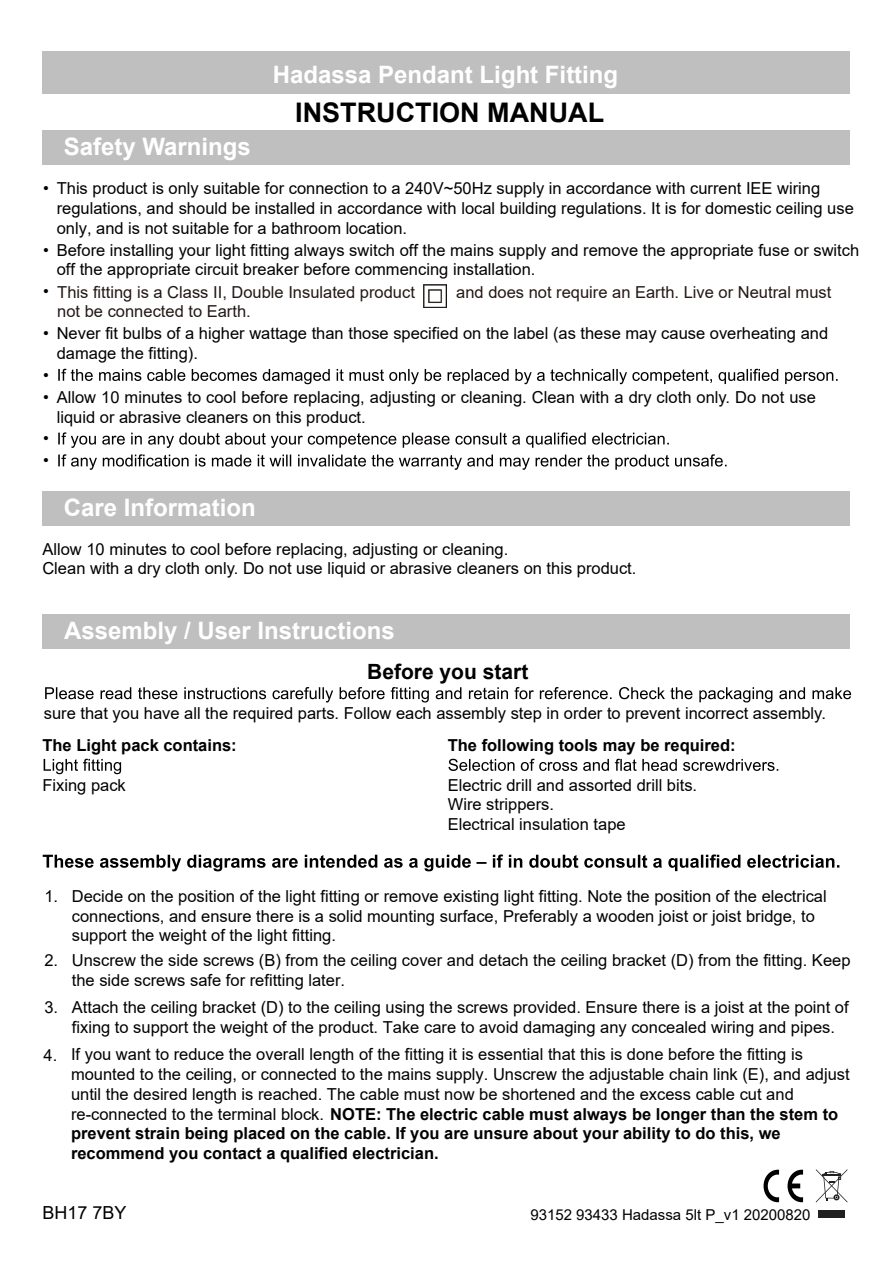
<style>
.page{position:relative;width:893px;height:1263px;background:#fff}
.page>*{position:absolute;margin:0;border:0;box-sizing:border-box;transform-origin:0 0}
.t1{font:700 27px "Arial";color:#000}
.t2{font:700 24px "Arial";color:#fff}
.t3{font:700 21px "Arial";color:#000}
.t4{font:18px "Arial";color:#000}
.t5{font:16.5px/19.8px "Arial";color:#040000}
.t6{font:16.5px/19.8px "Arial";color:#000}
.t7{font:16.5px "Arial";color:#231815}
.t8{font:700 16.5px "Arial";color:#000}
.t9{font:15px "Arial";color:#000}
.s1{font-weight:700}
</style>
<div class="page">
<div style="left:43px;top:51px;width:807px;height:43px;background:#bfbfbf"></div>
<div style="left:43px;top:131px;width:807px;height:34px;background:#bfbfbf"></div>
<div style="left:42px;top:615px;width:808px;height:34px;background:#bfbfbf"></div>
<svg style="left:45px;top:687px;width:806px;height:15px"></svg>
<svg style="left:44px;top:759px;width:77px;height:15px"></svg>
<svg style="left:448px;top:759px;width:330px;height:12px"></svg>
<svg style="left:43px;top:854px;width:796px;height:17px"></svg>
<div style="left:42px;top:492px;width:808px;height:34px;background:#bfbfbf"></div>
<svg style="left:763px;top:1170px;width:16px;height:32px"></svg>
<svg style="left:787px;top:1170px;width:16px;height:32px"></svg>
<svg style="left:816px;top:1169px;width:32px;height:33px"></svg>
<div style="left:819px;top:1210px;width:26px;height:8px;background:#221f20"></div>
<svg style="left:58px;top:369px;width:780px;height:15px"></svg>
<svg style="left:58px;top:432px;width:611px;height:16px"></svg>
<svg style="left:58px;top:454px;width:669px;height:16px"></svg>
<img style="left:424px;top:284px;width:22px;height:23px">
<h2 class="t2" style="left:273px;top:57px;width:347px">Hadassa Pendant Light Fitting</h2>
<h2 class="t2" style="left:64px;top:130px;width:189px">Safety Warnings</h2>
<h1 class="t1" style="left:295px;top:93px;width:310px">INSTRUCTION MANUAL</h1>
<p class="t5" style="left:57px;top:178px;width:799px;text-indent:-13px">• This product is only suitable for connection to a 240V~50Hz supply in accordance with current IEE wiring regulations, and should be installed in accordance with local building regulations. It is for domestic ceiling use only, and is not suitable for a bathroom location.</p>
<p class="t5" style="left:57px;top:240px;width:804px">Before installing your light fitting always switch off the mains supply and remove the appropriate fuse or switch off the appropriate circuit breaker before commencing installation.</p>
<p class="t5" style="left:43px;top:240px;width:7px">•</p>
<p class="t5" style="left:43px;top:281px;width:7px">•</p>
<p class="t7" style="left:57px;top:280px;width:359px">This fitting is a Class II, Double Insulated product</p>
<p class="t7" style="left:456px;top:280px;width:377px">and does not require an Earth. Live or Neutral must</p>
<p class="t7" style="left:57px;top:300px;width:195px">not be connected to Earth.</p>
<p class="t5" style="left:57px;top:323px;width:773px">Never fit bulbs of a higher wattage than those specified on the label (as these may cause overheating and damage the fitting).</p>
<p class="t5" style="left:43px;top:323px;width:7px">•</p>
<p class="t5" style="left:43px;top:365px;width:7px">•</p>
<p class="t5" style="left:57px;top:387px;width:761px;text-indent:-13px">• Allow 10 minutes to cool before replacing, adjusting or cleaning. Clean with a dry cloth only. Do not use liquid or abrasive cleaners on this product.</p>
<p class="t5" style="left:43px;top:428px;width:7px;line-height:21.9px">• •</p>
<h2 class="t2" style="left:64px;top:490px;width:194px">Care Information</h2>
<p class="t6" style="left:42px;top:539px;width:596px">Allow 10 minutes to cool before replacing, adjusting or cleaning.<br>Clean with a dry cloth only. Do not use liquid or abrasive cleaners on this product.</p>
<h2 class="t2" style="left:64px;top:614px;width:332px">Assembly / User Instructions</h2>
<p class="t3" style="left:367px;top:657px;width:163px">Before you start</p>
<p class="t6" style="left:44px;top:703px;width:784px">sure that you have all the required parts. Follow each assembly step in order to prevent incorrect assembly.</p>
<p class="t8" style="left:42px;top:733px;width:196px">The Light pack contains:</p>
<p class="t6" style="left:42px;top:775px;width:85px">Fixing pack</p>
<p class="t8" style="left:448px;top:733px;width:289px">The following tools may be required:</p>
<p class="t6" style="left:448px;top:775px;width:251px">Electric drill and assorted drill bits.<br>Wire strippers.<br>Electrical insulation tape</p>
<p class="t5" style="left:72px;top:886px;width:756px;text-indent:-28px">1. Decide on the position of the light fitting or remove existing light fitting. Note the position of the electrical connections, and ensure there is a solid mounting surface, Preferably a wooden joist or joist bridge, to support the weight of the light fitting.</p>
<p class="t5" style="left:72px;top:950px;width:780px;text-indent:-28px">2. Unscrew the side screws (B) from the ceiling cover and detach the ceiling bracket (D) from the fitting. Keep the side screws safe for refitting later.</p>
<p class="t5" style="left:72px;top:997px;width:778px;text-indent:-28px">3. Attach the ceiling bracket (D) to the ceiling using the screws provided. Ensure there is a joist at the point of fixing to support the weight of the product. Take care to avoid damaging any concealed wiring and pipes.</p>
<p class="t5" style="left:71px;top:1044px;width:780px;text-indent:-28px">4. If you want to reduce the overall length of the fitting it is essential that this is done before the fitting is mounted to the ceiling, or connected to the mains supply. Unscrew the adjustable chain link (E), and adjust until the desired length is reached. The cable must now be shortened and the excess cable cut and re-connected to the terminal block. <span class="s1">NOTE: The electric cable must always be longer than the stem to prevent strain being placed on the cable. If you are unsure about your ability to do this, we recommend you contact a qualified electrician.</span></p>
<p class="t4" style="left:43px;top:1200px;width:86px">BH17 7BY</p>
<p class="t9" style="left:530px;top:1205px;width:282px">93152 93433 Hadassa 5lt P_v1 20200820</p>
</div>
